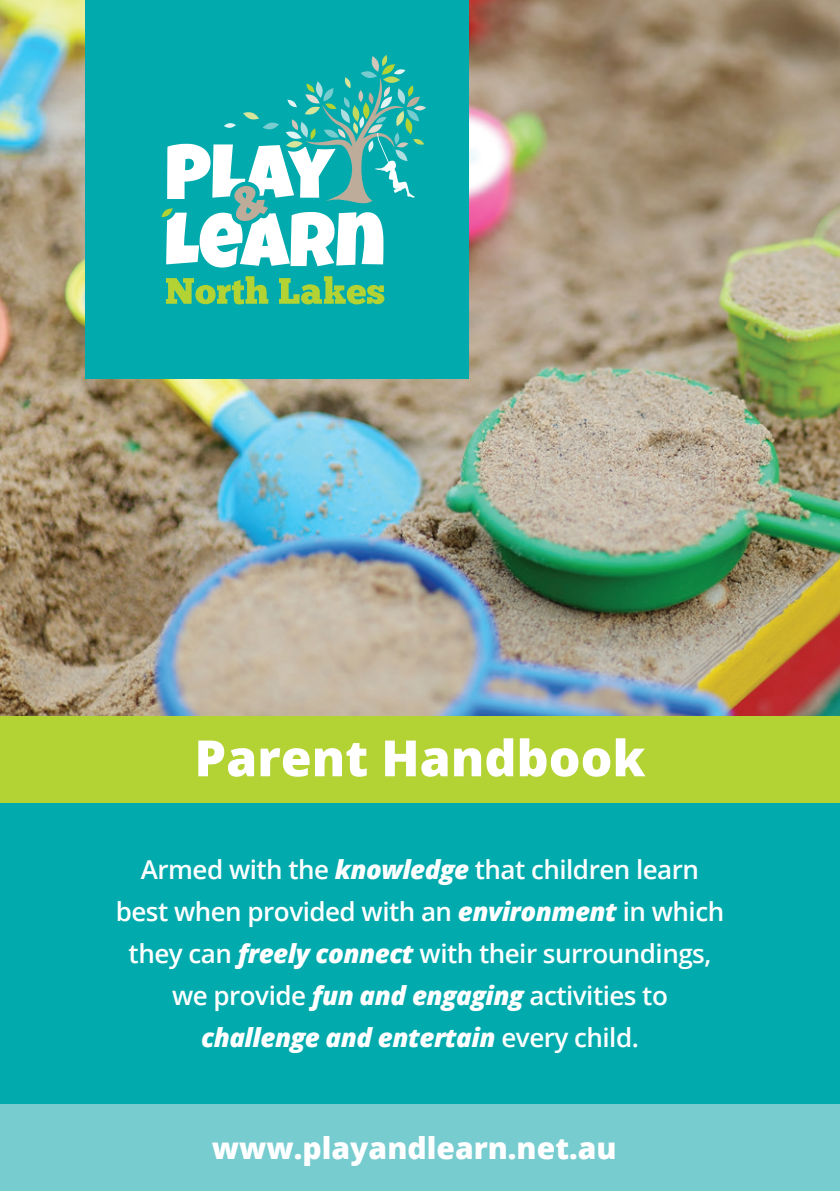
<style>
.page{position:relative;width:840px;height:1191px;background:#fff}
.page>*{position:absolute;margin:0;border:0;box-sizing:border-box;transform-origin:0 0}
.t1{font:800 50px "Open Sans";color:#fff}
.Body_Copy{font:800 30px "Open Sans";color:#fff}
.t2{font:600 26px/42px "Open Sans";letter-spacing:-.02em;color:#fff;text-align:center}
.s1{font-weight:800;font-style:italic}
</style>
<div class="page">
<img style="left:0;top:0;width:839px;height:715px">
<div style="left:0;top:802px;width:839px;height:302px;background:#00aaad"></div>
<div style="left:85px;top:0;width:383px;height:378px;background:#00aaad"></div>
<svg style="left:166px;top:276px;width:102px;height:28px"></svg>
<svg style="left:279px;top:276px;width:105px;height:28px"></svg>
<svg style="left:161px;top:55px;width:263px;height:212px"></svg>
<div style="left:0;top:715px;width:839px;height:87px;background:#b3d234"></div>
<div style="left:0;top:1104px;width:839px;height:87px;background:#77ccd0"></div>
<p class="t1" style="left:194px;top:720px;width:452px">Parent Handbook</p>
<p class="t2" style="left:116px;top:848px;width:609px">Armed with the <span class="s1">knowledge</span> that children learn best when provided with an <span class="s1">environment</span> in which they can <span class="s1">freely connect</span> with their surroundings, we provide <span class="s1">fun and engaging</span> activities to <span class="s1">challenge and entertain</span> every child.</p>
<p class="Body_Copy" style="left:212px;top:1125px;width:406px">www.playandlearn.net.au</p>
</div>
